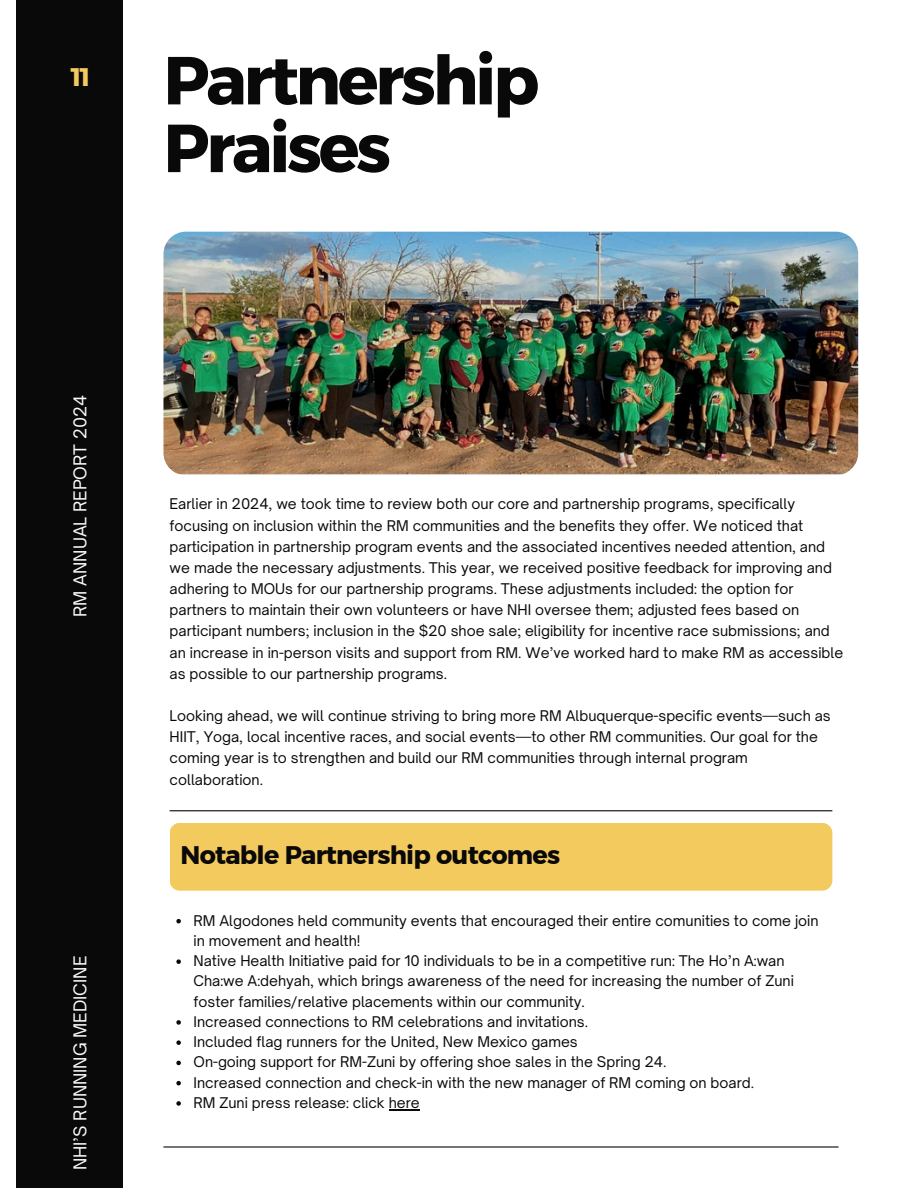
<style>
.page{position:relative;width:918px;height:1188px;background:#fff}
.page>*{position:absolute;margin:0;border:0;box-sizing:border-box;transform-origin:0 0}
.t1{font:67.8px/67.8px "Kief Montaser Bold";letter-spacing:-.05em;color:#0a0909}
.t2{font:25.35px "Kief Montaser Bold";letter-spacing:-.03em;color:#0a0909}
.t3{font:25.35px "Kief Montaser Bold";color:#f3ca5d}
.t4{font:16.95px "Open Sauce One";color:#f9f9f9}
.t5{font:14.1px/21.1px "Open Sauce One";color:#0a0909}
</style>
<div class="page">
<div style="left:170px;top:823px;width:662px;height:68px;background:#f3ca5d;border-radius:10px"></div>
<img style="left:163px;top:232px;width:695px;height:243px;border-radius:22px">
<hr style="left:170px;top:810px;width:662px;height:1px;background:#0a0909">
<hr style="left:163px;top:1146px;width:676px;height:2px;background:#0a0909">
<svg style="left:176px;top:919px;width:5px;height:4px"></svg>
<svg style="left:176px;top:959px;width:5px;height:5px"></svg>
<svg style="left:176px;top:1020px;width:5px;height:5px"></svg>
<svg style="left:176px;top:1040px;width:5px;height:5px"></svg>
<svg style="left:176px;top:1061px;width:5px;height:4px"></svg>
<svg style="left:176px;top:1081px;width:5px;height:4px"></svg>
<svg style="left:176px;top:1101px;width:5px;height:5px"></svg>
<hr style="left:389px;top:1109px;width:31px;height:1px;background:#0a0909">
<div style="left:16px;top:0;width:107px;height:1188px;background:#0a0909"></div>
<p class="t3" style="left:71px;top:62px;width:21px">11</p>
<p class="t1" style="left:163px;top:46px;width:377px">Partnership<br>Praises</p>
<p class="t4" style="left:70px;top:617px;width:223px;rotate:-90deg">RM ANNUAL REPORT 2024</p>
<h3 class="t4" style="left:70px;top:594px;width:192px;rotate:-90deg">ANNUAL REPORT 2028</h3>
<h3 class="t4" style="left:70px;top:1148px;width:196px;rotate:-90deg">AROWWAI INDUSTRIES</h3>
<p class="t4" style="left:70px;top:1170px;width:216px;rotate:-90deg">NHI’S RUNNING MEDICINE</p>
<p class="t5" style="left:170px;top:493px;width:675px">Earlier in 2024, we took time to review both our core and partnership programs, specifically focusing on inclusion within the RM communities and the benefits they offer. We noticed that participation in partnership program events and the associated incentives needed attention, and we made the necessary adjustments. This year, we received positive feedback for improving and adhering to MOUs for our partnership programs. These adjustments included: the option for partners to maintain their own volunteers or have NHI oversee them; adjusted fees based on participant numbers; inclusion in the $20 shoe sale; eligibility for incentive race submissions; and an increase in in-person visits and support from RM. We’ve worked hard to make RM as accessible as possible to our partnership programs.</p>
<p class="t5" style="left:170px;top:705px;width:663px">Looking ahead, we will continue striving to bring more RM Albuquerque-specific events—such as HIIT, Yoga, local incentive races, and social events—to other RM communities. Our goal for the coming year is to strengthen and build our RM communities through internal program collaboration.</p>
<h3 class="t2" style="left:181px;top:840px;width:381px">Notable Partnership outcomes</h3>
<h3 class="t5" style="left:194px;top:910px;width:626px;line-height:20.2px">RM Algodones held community events that encouraged their entire comunities to come join in movement and health!</h3>
<p class="t5" style="left:194px;top:951px;width:602px;line-height:20.2px">Native Health Initiative paid for 10 individuals to be in a competitive run: The Ho’n A:wan<br>Cha:we A:dehyah, which brings awareness of the need for increasing the number of Zuni foster families/relative placements within our community.</p>
<h3 class="t5" style="left:194px;top:1011px;width:396px">Increased connections to RM celebrations and invitations.</h3>
<h3 class="t5" style="left:194px;top:1031px;width:386px">Included flag runners for the United, New Mexico games</h3>
<h1 class="t5" style="left:194px;top:1051px;width:474px">On-going support for RM-Zuni by offering shoe sales in the Spring 24.</h1>
<p class="t5" style="left:194px;top:1072px;width:562px">Increased connection and check-in with the new manager of RM coming on board.</p>
<p class="t5" style="left:194px;top:1092px;width:228px">RM Zuni press release: click here</p>
</div>
